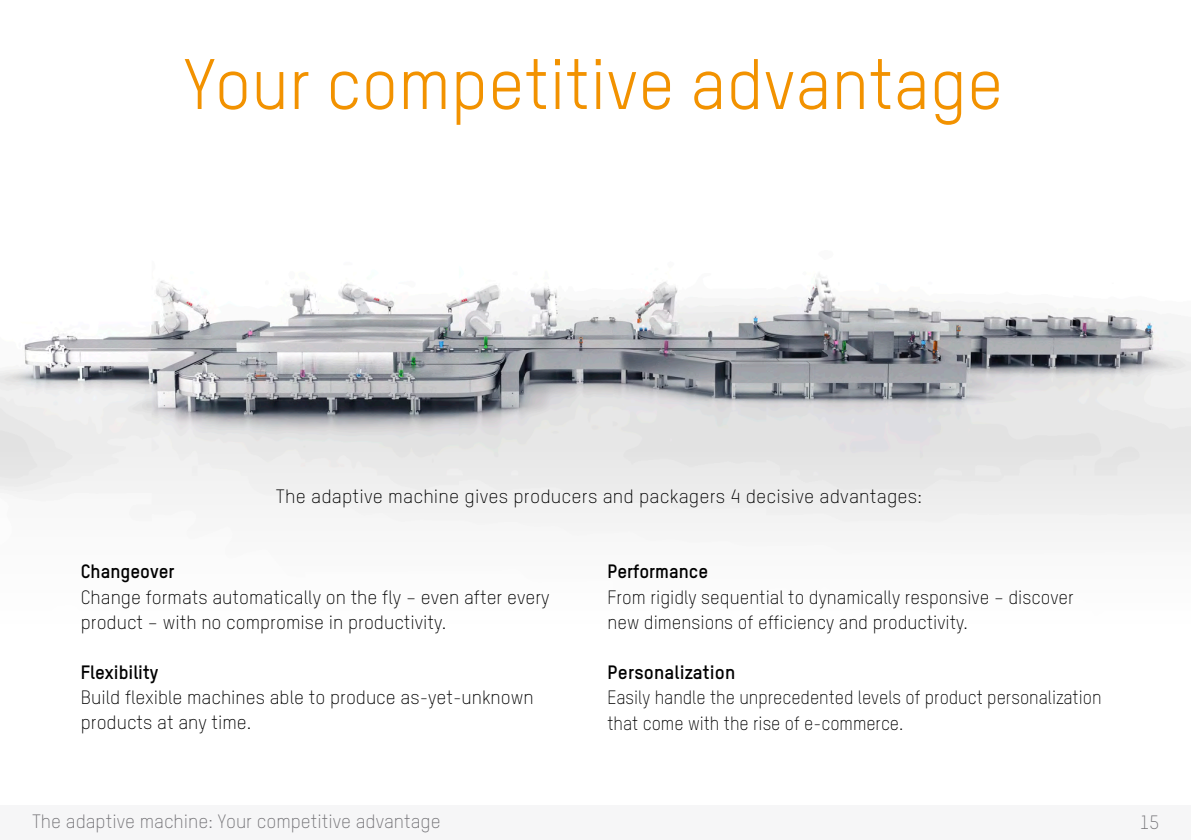
<style>
.page{position:relative;width:1191px;height:840px;background:#fff}
.page>*{position:absolute;margin:0;border:0;box-sizing:border-box;transform-origin:0 0}
.t1{font:70px "TSTARPRO";color:#f29200}
.t2{font:300 19px/25.1px "TSTARPRO";color:#000}
.t3{font:300 19px/25.1px "TSTARPRO";color:#000;scale:.93 1}
.t4{font:700 19px "TSTARPRO";color:#000}
.t5{font:300 19px "TSTARPRO";color:#747377}
</style>
<div class="page">
<div style="left:0;top:804px;width:1190px;height:35px;background:#f6f6f7"></div>
<img style="left:0;top:273px;width:1190px;height:258px">
<h1 class="t1" style="left:183px;top:38px;width:822px">Your competitive advantage</h1>
<p class="t2" style="left:276px;top:482px;width:648px">The adaptive machine gives producers and packagers 4 decisive advantages:</p>
<p class="t4" style="left:81px;top:558px;width:95px">Changeover</p>
<p class="t2" style="left:81px;top:583px;width:470px">Change formats automatically on the fly – even after every product – with no compromise in productivity.</p>
<p class="t4" style="left:81px;top:659px;width:79px">Flexibility</p>
<p class="t2" style="left:81px;top:684px;width:454px">Build flexible machines able to produce as-yet-unknown products at any time.</p>
<p class="t4" style="left:607px;top:558px;width:102px">Performance</p>
<p class="t2" style="left:607px;top:583px;width:468px">From rigidly sequential to dynamically responsive – discover new dimensions of efficiency and productivity.</p>
<p class="t4" style="left:607px;top:659px;width:129px">Personalization</p>
<p class="t3" style="left:607px;top:684px;width:533px">Easily handle the unprecedented levels of product personalization that come with the rise of e-commerce.</p>
<p class="t5" style="left:32px;top:808px;width:410px">The adaptive machine: Your competitive advantage</p>
<p class="t5" style="left:1139px;top:809px;width:21px">15</p>
</div>
